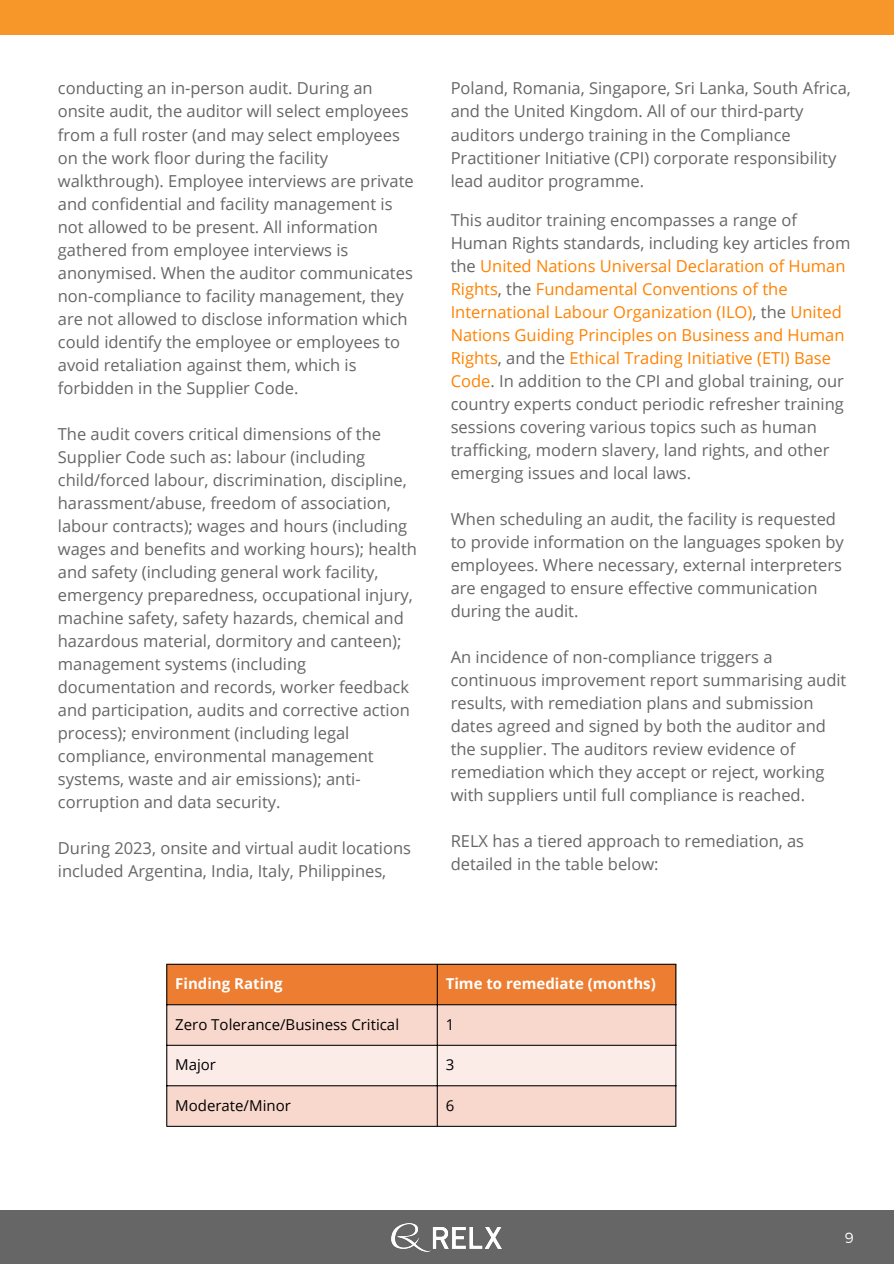
<style>
.page{position:relative;width:894px;height:1264px;background:#fff}
.page>*{position:absolute;margin:0;border:0;box-sizing:border-box;transform-origin:0 0}
.t1{font:16.5px/23px "Open Sans";color:#666}
.t2{font:15px "Open Sans";color:#000}
.t3{font:700 15px "Open Sans";color:#fff}
.t4{font:300 14.7px "Montserrat";color:#fff}
.s1{color:#ff8200}
</style>
<div class="page">
<div style="left:0;top:0;width:893px;height:35px;background:#f7972a"></div>
<div style="left:0;top:1210px;width:893px;height:53px;background:#666"></div>
<img style="left:391px;top:1223px;width:110px;height:28px">
<div style="left:167px;top:964px;width:508px;height:40px;background:#ed7d31"></div>
<div style="left:167px;top:1005px;width:508px;height:120px;background:#f8d7cd"></div>
<div style="left:167px;top:1045px;width:508px;height:40px;background:#fcece8"></div>
<hr style="left:166px;top:964px;width:1px;height:161px;background:#000">
<hr style="left:436px;top:964px;width:1px;height:161px;background:#000">
<hr style="left:675px;top:964px;width:1px;height:161px;background:#000">
<hr style="left:166px;top:963px;width:510px;height:1px;background:#000">
<hr style="left:166px;top:1004px;width:510px;height:1px;background:#000">
<hr style="left:166px;top:1044px;width:510px;height:1px;background:#000">
<hr style="left:166px;top:1085px;width:510px;height:1px;background:#000">
<hr style="left:166px;top:1125px;width:510px;height:1px;background:#000">
<p class="t1" style="left:58px;top:77px;width:357px">conducting an in-person audit. During an onsite audit, the auditor will select employees from a full roster (and may select employees on the work floor during the facility walkthrough). Employee interviews are private and confidential and facility management is not allowed to be present. All information gathered from employee interviews is anonymised. When the auditor communicates non-compliance to facility management, they are not allowed to disclose information which could identify the employee or employees to avoid retaliation against them, which is forbidden in the Supplier Code.</p>
<p class="t1" style="left:58px;top:422px;width:360px">The audit covers critical dimensions of the Supplier Code such as: labour (including child/forced labour, discrimination, discipline, harassment/abuse, freedom of association, labour contracts); wages and hours (including wages and benefits and working hours); health and safety (including general work facility, emergency preparedness, occupational injury, machine safety, safety hazards, chemical and hazardous material, dormitory and canteen); management systems (including documentation and records, worker feedback and participation, audits and corrective action process); environment (including legal compliance, environmental management systems, waste and air emissions); anti&shy;corruption and data security.</p>
<p class="t1" style="left:58px;top:836px;width:354px">During 2023, onsite and virtual audit locations included Argentina, India, Italy, Philippines,</p>
<p class="t1" style="left:450px;top:77px;width:401px">Poland, Romania, Singapore, Sri Lanka, South Africa, and the United Kingdom. All of our third-party auditors undergo training in the Compliance Practitioner Initiative (CPI) corporate responsibility lead auditor programme.</p>
<p class="t1" style="left:450px;top:208px;width:401px">This auditor training encompasses a range of Human Rights standards, including key articles from the <span class="s1">United Nations Universal Declaration of Human Rights</span>, the <span class="s1">Fundamental Conventions of the International Labour Organization (ILO)</span>, the <span class="s1">United Nations Guiding Principles on Business and Human Rights</span>, and the <span class="s1">Ethical Trading Initiative (ETI) Base Code</span>. In addition to the CPI and global training, our country experts conduct periodic refresher training sessions covering various topics such as human trafficking, modern slavery, land rights, and other emerging issues and local laws.</p>
<p class="t1" style="left:450px;top:507px;width:394px">When scheduling an audit, the facility is requested to provide information on the languages spoken by employees. Where necessary, external interpreters are engaged to ensure effective communication during the audit.</p>
<p class="t1" style="left:450px;top:645px;width:397px">An incidence of non-compliance triggers a continuous improvement report summarising audit results, with remediation plans and submission dates agreed and signed by both the auditor and the supplier. The auditors review evidence of remediation which they accept or reject, working with suppliers until full compliance is reached.</p>
<p class="t1" style="left:450px;top:829px;width:355px">RELX has a tiered approach to remediation, as detailed in the table below:</p>
<p class="t3" style="left:175px;top:973px;width:109px">Finding Rating</p>
<p class="t3" style="left:445px;top:973px;width:211px">Time to remediate (months)</p>
<p class="t2" style="left:175px;top:1013px;width:225px">Zero Tolerance/Business Critical</p>
<p class="t2" style="left:445px;top:1013px;width:10px">1</p>
<p class="t2" style="left:175px;top:1054px;width:42px">Major</p>
<p class="t2" style="left:445px;top:1054px;width:10px">3</p>
<p class="t2" style="left:175px;top:1094px;width:117px">Moderate/Minor</p>
<p class="t2" style="left:445px;top:1094px;width:10px">6</p>
<p class="t4" style="left:844px;top:1228px;width:10px">9</p>
</div>
